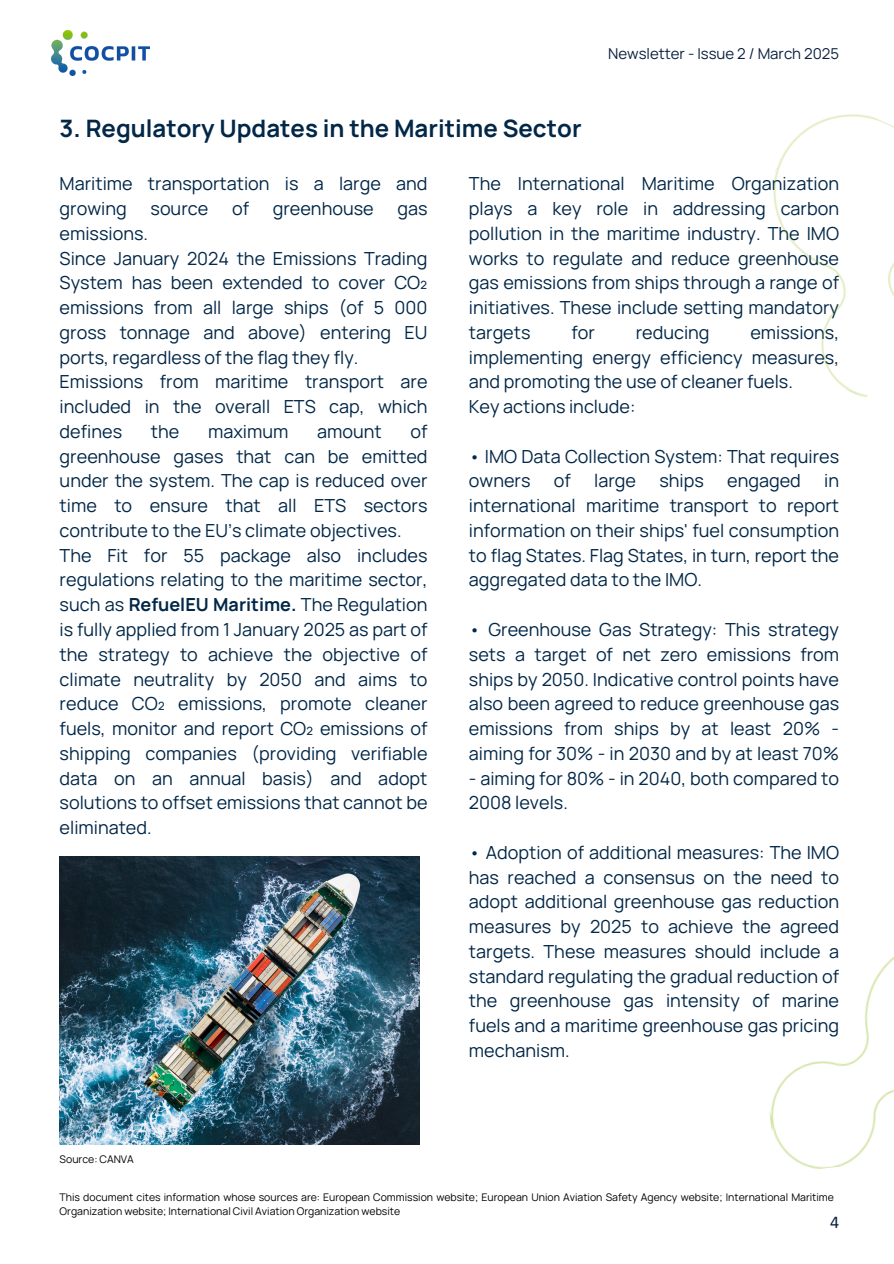
<style>
.page{position:relative;width:894px;height:1264px;background:#fff}
.page>*{position:absolute;margin:0;border:0;box-sizing:border-box;transform-origin:0 0}
.t1{font:700 24px "Manrope";color:#022747}
.t2{font:18px/24.8px "Manrope";color:#022747}
.t3{font:18px "Calibri";color:#0d213f}
.t4{font:15px "Manrope";color:#0d213f}
.t5{font:10.5px/14px "Manrope";color:#000}
.s1{font-weight:700}
</style>
<div class="page">
<img style="left:52px;top:31px;width:98px;height:45px">
<img style="left:60px;top:856px;width:359px;height:288px">
<img style="left:769px;top:957px;width:124px;height:212px">
<img style="left:773px;top:114px;width:120px;height:283px">
<p class="t4" style="left:608px;top:43px;width:232px">Newsletter - Issue 2 / March 2025</p>
<h1 class="t1" style="left:60px;top:111px;width:523px">3. Regulatory Updates in the Maritime Sector</h1>
<h2 class="t2" style="left:469px;top:171px;width:371px;text-align:justify">The International Maritime Organization plays a key role in addressing carbon pollution in the maritime industry. The IMO works to regulate and reduce greenhouse gas emissions from ships through a range of initiatives. These include setting mandatory targets</h2>
<p class="t2" style="left:60px;top:171px;width:369px">Maritime transportation is a large and growing</p>
<p class="t2" style="left:150px;top:196px;width:59px">source</p>
<p class="t2" style="left:232px;top:196px;width:19px">of</p>
<p class="t2" style="left:273px;top:196px;width:102px">greenhouse</p>
<p class="t2" style="left:397px;top:196px;width:32px">gas</p>
<p class="t2" style="left:60px;top:220px;width:369px">emissions.<br>Since January 2024 the Emissions Trading<br>System has been extended to cover CO₂ emissions from all large ships (of 5 000 gross tonnage and above) entering EU ports, regardless of the flag they fly.<br>Emissions from maritime transport are included in the overall ETS cap, which defines</p>
<h2 class="t2" style="left:571px;top:319px;width:25px">for</h2>
<h2 class="t2" style="left:635px;top:319px;width:75px">reducing</h2>
<h2 class="t2" style="left:469px;top:319px;width:371px;text-indent:281px">emissions, implementing energy efficiency measures, and promoting the use of cleaner fuels.<br>Key actions include:</h2>
<h2 class="t2" style="left:469px;top:443px;width:371px">• IMO Data Collection System: That requires owners</h2>
<p class="t2" style="left:60px;top:418px;width:369px;text-indent:351px">of greenhouse gases that can be emitted under the system. The cap is reduced over time to ensure that all ETS sectors contribute to the EU’s climate objectives.<br>The Fit for 55 package also includes regulations relating to the maritime sector, such as <span class="s1">RefuelEU Maritime.</span> The Regulation is fully applied from 1 January 2025 as part of the strategy to achieve the objective of climate neutrality by 2050 and aims to reduce CO₂ emissions, promote cleaner fuels, monitor and report CO₂ emissions of shipping companies (providing verifiable data on an annual basis) and adopt solutions to offset emissions that cannot be eliminated.</p>
<p class="t2" style="left:151px;top:418px;width:30px">the</p>
<p class="t2" style="left:208px;top:418px;width:82px">maximum</p>
<p class="t2" style="left:317px;top:418px;width:66px">amount</p>
<h2 class="t2" style="left:553px;top:468px;width:19px">of</h2>
<h2 class="t2" style="left:594px;top:468px;width:43px">large</h2>
<h2 class="t2" style="left:659px;top:468px;width:46px">ships</h2>
<h2 class="t2" style="left:727px;top:468px;width:75px">engaged</h2>
<h2 class="t2" style="left:469px;top:468px;width:371px;text-align:justify;text-indent:355px">in international maritime transport to report information on their ships' fuel consumption to flag States. Flag States, in turn, report the aggregated data to the IMO.</h2>
<h2 class="t2" style="left:469px;top:616px;width:371px;text-align:justify">• Greenhouse Gas Strategy: This strategy sets a target of net zero emissions from ships by 2050. Indicative control points have also been agreed to reduce greenhouse gas emissions from ships by at least 20% - aiming for 30% - in 2030 and by at least 70%</h2>
<h2 class="t2" style="left:469px;top:765px;width:371px">- aiming for 80% - in 2040, both compared to<br>2008 levels.</h2>
<h2 class="t2" style="left:469px;top:839px;width:371px;text-align:justify">• Adoption of additional measures: The IMO has reached a consensus on the need to adopt additional greenhouse gas reduction measures by 2025 to achieve the agreed targets. These measures should include a standard regulating the gradual reduction of the greenhouse gas intensity of marine fuels and a maritime greenhouse gas pricing mechanism.</h2>
<p class="t5" style="left:60px;top:1151px;width:76px">Source: CANVA</p>
<h2 class="t5" style="left:60px;top:1190px;width:775px">This document cites information whose sources are: European Commission website; European Union Aviation Safety Agency website; International Maritime<br>Organization website; International Civil Aviation Organization website</h2>
<h3 class="t3" style="left:829px;top:1214px;width:11px">4</h3>
</div>
